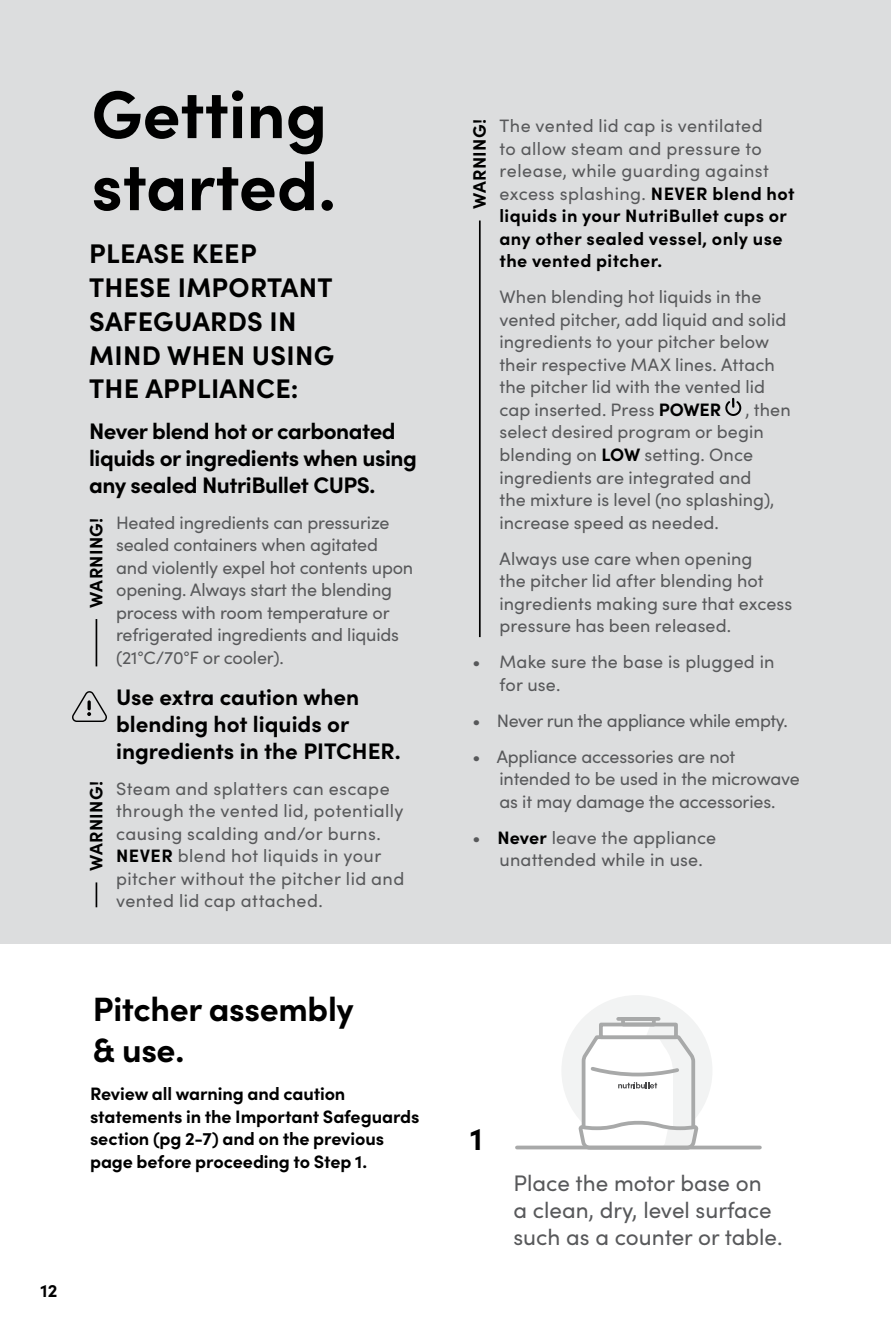
<style>
.page{position:relative;width:891px;height:1340px;background:#fff}
.page>*{position:absolute;margin:0;border:0;box-sizing:border-box;transform-origin:0 0}
.t1{font:700 67.5px/72px "Sofia Pro";color:#000}
.t2{font:700 33.75px/40.5px "Sofia Pro";letter-spacing:-.01em;color:#000}
.t3{font:700 31.5px "Sofia Pro";color:#000}
.t4{font:700 27px/33.8px "Sofia Pro";letter-spacing:.01em;color:#000}
.t5{font:700 22.5px/27px "Sofia Pro";letter-spacing:-.02em;color:#000}
.t6{font:22.5px/27px "Sofia Pro";color:#58595b}
.t7{font:700 22.5px/27px "Sofia Pro";color:#000}
.t8{font:18px/22.5px "Sofia Pro";letter-spacing:.005em;color:#58595b}
.t9{font:18px/22.5px "Sofia Pro";letter-spacing:.025em;color:#58595b}
.t10{font:700 18px/22.5px "Sofia Pro";letter-spacing:-.005em;color:#000}
.t11{font:18px "Sofia Pro";letter-spacing:-.02em;color:#58595b}
.t12{font:700 18px "Sofia Pro";letter-spacing:.015em;color:#000}
.s1{font-weight:700;color:#000}
</style>
<div class="page">
<div style="left:0;top:0;width:891px;height:943px;background:#dcddde"></div>
<div style="left:561px;top:995px;width:151px;height:151px;background:#f2f3f3;border-radius:50%"></div>
<div style="left:599px;top:1022px;width:79px;height:17px;border:4px solid #a8a9a9"></div>
<svg style="left:618px;top:1017px;width:41px;height:3px"></svg>
<div style="left:621px;top:1016px;width:35px;height:10px;border:4px solid #a8a9a9"></div>
<svg style="left:578px;top:1024px;width:121px;height:121px"></svg>
<svg style="left:517px;top:1145px;width:243px;height:4px"></svg>
<svg style="left:725px;top:398px;width:16px;height:18px"></svg>
<hr style="left:96px;top:619px;width:1px;height:47px;background:#000">
<svg style="left:96px;top:882px;width:1px;height:25px"></svg>
<hr style="left:479px;top:220px;width:2px;height:417px;background:#000">
<svg style="left:72px;top:691px;width:35px;height:31px"></svg>
<h1 class="t1" style="left:91px;top:73px;width:246px">Getting started.</h1>
<h3 class="t4" style="left:89px;top:235px;width:246px">PLEASE KEEP<br>THESE IMPORTANT<br>SAFEGUARDS IN<br>MIND WHEN USING<br>THE APPLIANCE:</h3>
<p class="t5" style="left:89px;top:415px;width:329px">Never blend hot or carbonated liquids or ingredients when using any sealed NutriBullet CUPS.</p>
<p class="t8" style="left:116px;top:510px;width:299px">Heated ingredients can pressurize sealed containers when agitated and violently expel hot contents upon opening. Always start the blending process with room temperature or refrigerated ingredients and liquids (21°C/70°F or cooler).</p>
<p class="t7" style="left:116px;top:681px;width:286px">Use extra caution when blending hot liquids or ingredients in the PITCHER.</p>
<p class="t9" style="left:116px;top:776px;width:290px">Steam and splatters can escape through the vented lid, potentially causing scalding and/or burns.<br><span class="s1">NEVER</span> blend hot liquids in your pitcher without the pitcher lid and vented lid cap attached.</p>
<p class="t12" style="left:82px;top:607px;width:91px;rotate:-90deg">WARNING!</p>
<p class="t12" style="left:82px;top:870px;width:91px;rotate:-90deg">WARNING!</p>
<h2 class="t2" style="left:93px;top:986px;width:262px">Pitcher assembly &amp; use.</h2>
<p class="t10" style="left:90px;top:1081px;width:331px">Review all warning and caution statements in the Important Safeguards section (pg 2-7) and on the previous page before proceeding to Step 1.</p>
<p class="t10" style="left:40px;top:1277px;width:19px">12</p>
<p class="t9" style="left:500px;top:114px;width:297px">The vented lid cap is ventilated<br>to allow steam and pressure to release, while guarding against excess splashing. <span class="s1">NEVER blend hot liquids in your NutriBullet cups or any other sealed vessel, only use the vented pitcher.</span></p>
<p class="t8" style="left:500px;top:285px;width:288px">When blending hot liquids in the vented pitcher, add liquid and solid ingredients to your pitcher below their respective MAX lines. Attach the pitcher lid with the vented lid cap inserted. Press <span class="s1">POWER</span></p>
<p class="t12" style="left:466px;top:209px;width:91px;rotate:-90deg">WARNING!</p>
<p class="t8" style="left:500px;top:397px;width:293px;text-indent:246px">, then select desired program or begin blending on <span class="s1">LOW</span> setting. Once ingredients are integrated and<br>the mixture is level (no splashing), increase speed as needed.</p>
<p class="t8" style="left:500px;top:546px;width:294px">Always use care when opening<br>the pitcher lid after blending hot ingredients making sure that excess pressure has been released.</p>
<p class="t8" style="left:500px;top:649px;width:277px;text-indent:-27px">• Make sure the base is plugged in for use.</p>
<p class="t11" style="left:473px;top:707px;width:317px">• Never run the appliance while empty.</p>
<p class="t8" style="left:500px;top:744px;width:302px;text-indent:-27px">• Appliance accessories are not intended to be used in the microwave as it may damage the accessories.</p>
<p class="t8" style="left:500px;top:825px;width:218px;text-indent:-27px">• <span class="s1">Never</span> leave the appliance unattended while in use.</p>
<h3 class="t3" style="left:470px;top:1114px;width:14px">1</h3>
<p class="t6" style="left:513px;top:1167px;width:271px">Place the motor base on<br>a clean, dry, level surface such as a counter or table.</p>
</div>
